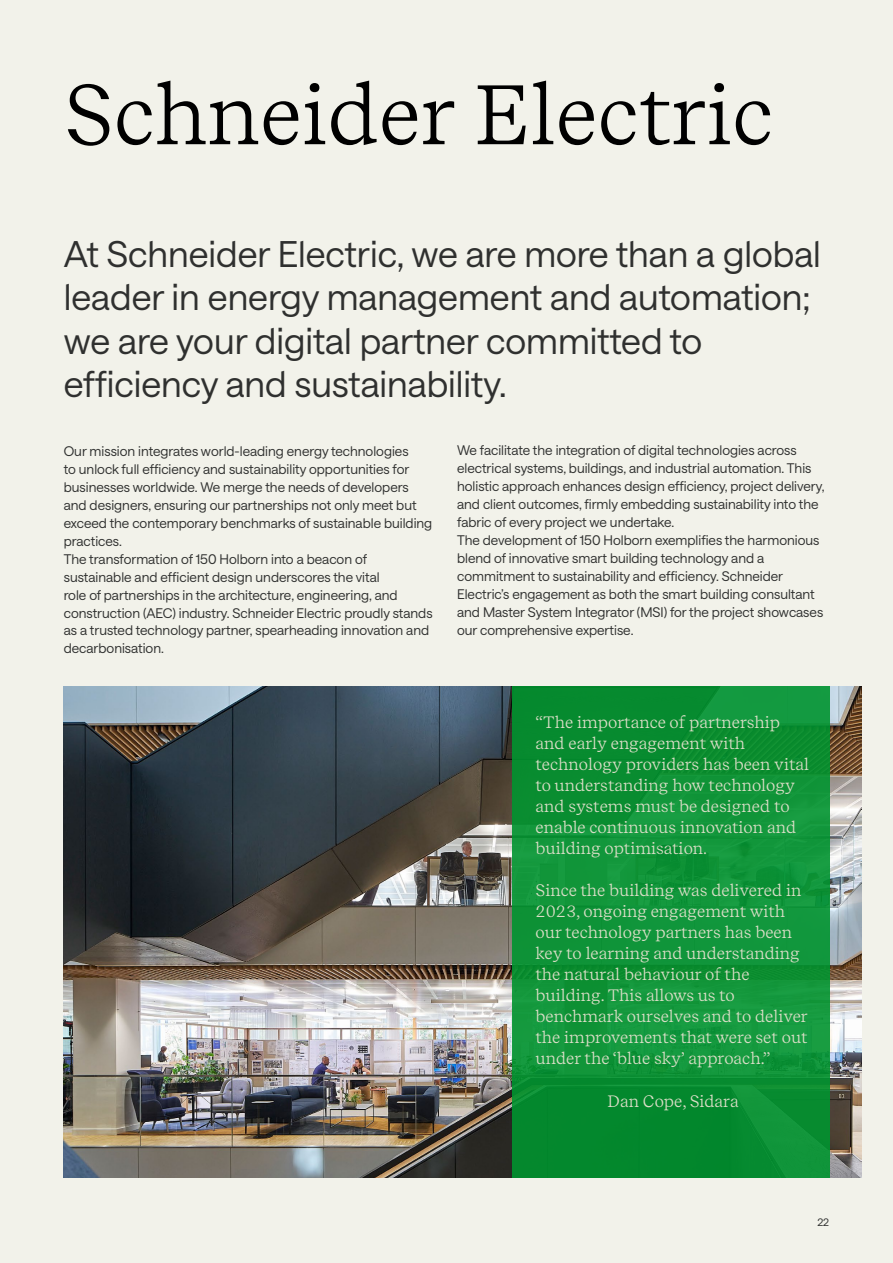
<style>
.page{position:relative;width:893px;height:1263px;background:#f2f2ea}
.page>*{position:absolute;margin:0;border:0;box-sizing:border-box;transform-origin:0 0}
.t1{font:84px "Sidara Recife Text";color:#000}
.t2{font:36px/43.2px "Sidara Saans";color:#2f302f}
.t3{font:16.5px/21px "Sidara Recife Text";color:#dbdec7}
.t4{font:13.5px/18px "Sidara Saans";color:#2f302f}
.t5{font:10.5px "Sidara Saans";color:#2f302f}
</style>
<div class="page">
<img style="left:64px;top:687px;width:797px;height:491px">
<div style="left:512px;top:687px;width:317px;height:491px;background:#0f9337"></div>
<h1 class="t1" style="left:64px;top:54px;width:711px">Schneider Electric</h1>
<h2 class="t2" style="left:64px;top:230px;width:759px">At Schneider Electric, we are more than a global leader in energy management and automation; we are your digital partner committed to efficiency and sustainability.</h2>
<p class="t4" style="left:64px;top:441px;width:370px">Our mission integrates world-leading energy technologies<br>to unlock full efficiency and sustainability opportunities for businesses worldwide. We merge the needs of developers and designers, ensuring our partnerships not only meet but exceed the contemporary benchmarks of sustainable building practices.<br>The transformation of 150 Holborn into a beacon of sustainable and efficient design underscores the vital<br>role of partnerships in the architecture, engineering, and construction (AEC) industry. Schneider Electric proudly stands as a trusted technology partner, spearheading innovation and decarbonisation.</p>
<p class="t4" style="left:457px;top:441px;width:369px">We facilitate the integration of digital technologies across electrical systems, buildings, and industrial automation. This holistic approach enhances design efficiency, project delivery, and client outcomes, firmly embedding sustainability into the fabric of every project we undertake.<br>The development of 150 Holborn exemplifies the harmonious blend of innovative smart building technology and a commitment to sustainability and efficiency. Schneider Electric’s engagement as both the smart building consultant and Master System Integrator (MSI) for the project showcases our comprehensive expertise.</p>
<p class="t3" style="left:535px;top:711px;width:275px">“The importance of partnership and early engagement with technology providers has been vital to understanding how technology and systems must be designed to enable continuous innovation and building optimisation.</p>
<p class="t3" style="left:535px;top:879px;width:274px">Since the building was delivered in<br>2023, ongoing engagement with our technology partners has been key to learning and understanding the natural behaviour of the building. This allows us to benchmark ourselves and to deliver the improvements that were set out under the ‘blue sky’ approach.”</p>
<p class="t3" style="left:608px;top:1089px;width:133px">Dan Cope, Sidara</p>
<p class="t5" style="left:817px;top:1214px;width:13px">22</p>
</div>
